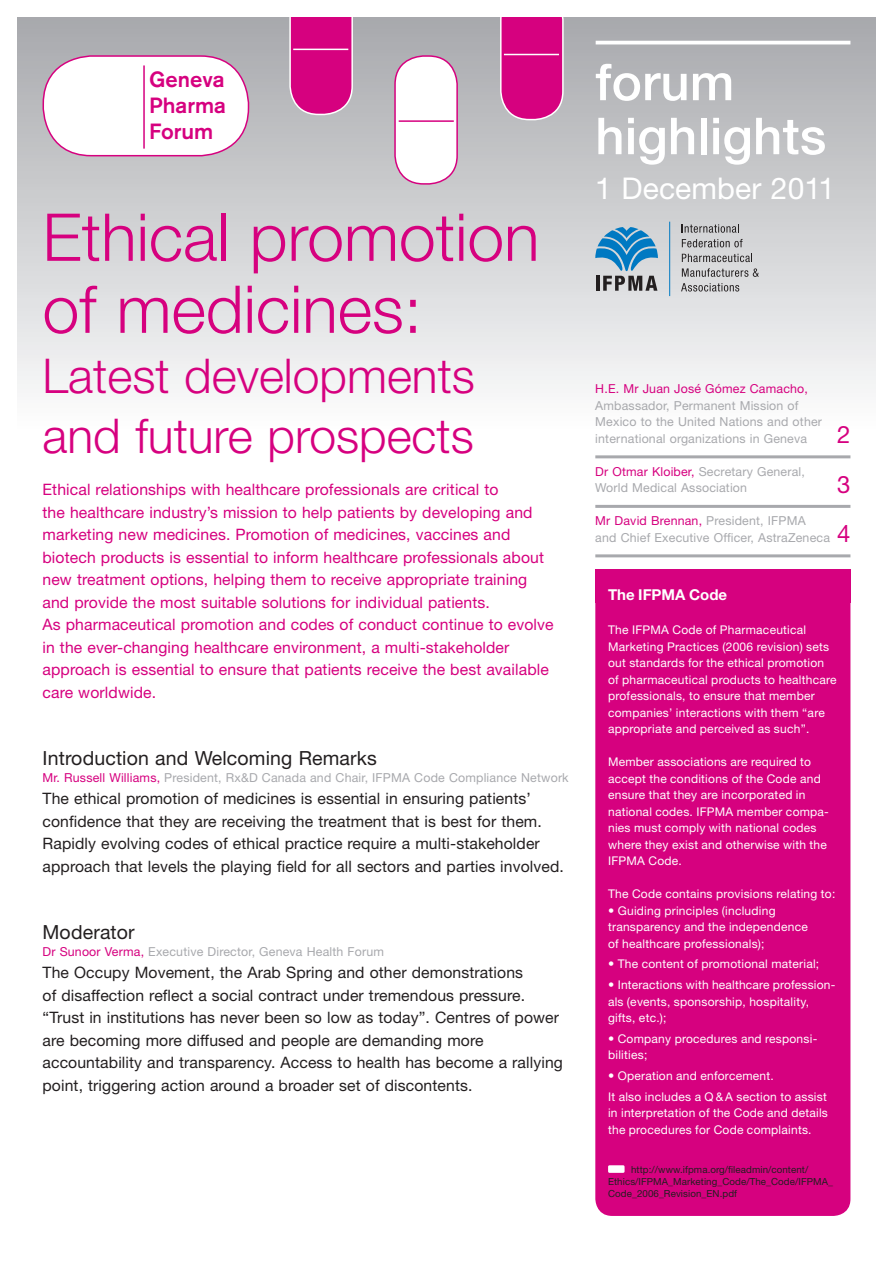
<style>
.page{position:relative;width:893px;height:1263px;background:#fff}
.page>*{position:absolute;margin:0;border:0;box-sizing:border-box;transform-origin:0 0}
.t1{font:300 66px/72px "Helvetica Neue LT Pro";color:#d6017f}
.t2{font:500 51px/54px "Helvetica Neue LT Pro";letter-spacing:.005em;color:#fff}
.t3{font:300 48px/60px "Helvetica Neue LT Pro";color:#d6017f}
.t4{font:30px "Helvetica Neue LT Pro";letter-spacing:.005em;color:#fff}
.t5{font:24px/49.9px "Helvetica Neue LT Pro";color:#d6017f;text-align:justify}
.t6{font:500 21.9px/25.8px "Akzidenz Grotesk Pro";color:#d6017f;text-align:justify}
.t7{font:19.5px "Helvetica Neue LT Pro";letter-spacing:.01em;color:#231f20}
.t8{font:15.75px/22.5px "Helvetica Neue LT Pro";letter-spacing:.01em;color:#231f20}
.t9{font:15.75px/22.5px "Helvetica Neue LT Pro";letter-spacing:.01em;color:#d6017f}
.t10{font:700 15px "Helvetica Neue LT Pro";color:#fff}
.t11{font:12.3px/16.5px "Helvetica Neue LT Pro";letter-spacing:.015em;color:#a8a9ad}
.t12{font:12.3px "Helvetica Neue LT Pro";letter-spacing:.015em;color:#d6017f}
.t13{font:12px/16.5px "Helvetica Neue LT Pro";letter-spacing:.02em;color:#fff}
.t14{font:9.75px/12px "Helvetica Neue LT Pro";letter-spacing:.01em;color:#231f20}
.s1{color:#d6017f}
.s2{font-size:12.3px}
</style>
<div class="page">
<div style="left:17px;top:17px;width:859px;height:553px;background:linear-gradient(to bottom,#abacb0,#fff)"></div>
<hr style="left:596px;top:41px;width:254px;height:3px;background:#fff">
<div style="left:595px;top:570px;width:255px;height:646px;background:#d6017f;border-radius:17px"></div>
<div style="left:608px;top:1165px;width:17px;height:8px;background:#fff;border-radius:2px"></div>
<svg style="left:682px;top:224px;width:57px;height:9px"></svg>
<svg style="left:682px;top:239px;width:61px;height:8px"></svg>
<svg style="left:682px;top:254px;width:70px;height:8px"></svg>
<svg style="left:682px;top:268px;width:77px;height:9px"></svg>
<svg style="left:681px;top:283px;width:58px;height:9px"></svg>
<svg style="left:595px;top:227px;width:63px;height:64px;background:#739fba"></svg>
<hr style="left:669px;top:222px;width:1px;height:74px;background:#0079c2">
<svg style="left:289px;top:17px;width:64px;height:98px;background:#d61b8a"></svg>
<hr style="left:293px;top:49px;width:55px;height:1px;background:#fff">
<div style="left:395px;top:56px;width:62px;height:128px;background:#fff;border-radius:28px"></div>
<div style="left:394px;top:55px;width:64px;height:130px;border:2px solid #d6017f;border-radius:28px"></div>
<hr style="left:399px;top:120px;width:55px;height:2px;background:#d6017f">
<svg style="left:500px;top:17px;width:64px;height:103px;background:#d61a8a"></svg>
<hr style="left:504px;top:54px;width:55px;height:1px;background:#fff">
<div style="left:43px;top:56px;width:205px;height:100px;background:#fff;border-radius:48px"></div>
<div style="left:43px;top:55px;width:206px;height:101px;border:2px solid #d6017f;border-radius:48px"></div>
<hr style="left:143px;top:65px;width:2px;height:84px;background:#d6017f">
<hr style="left:595px;top:455px;width:255px;height:3px;background:#a8a9ad">
<hr style="left:595px;top:505px;width:255px;height:3px;background:#a8a9ad">
<hr style="left:595px;top:554px;width:255px;height:3px;background:#a8a9ad">
<h3 class="t6" style="left:149px;top:66px;width:78px">Geneva Pharma Forum</h3>
<h1 class="t1" style="left:43px;top:200px;width:498px">Ethical promotion of medicines:</h1>
<h3 class="t3" style="left:43px;top:345px;width:434px">Latest developments and future prospects</h3>
<p class="t9" style="left:43px;top:478px;width:513px">Ethical relationships with healthcare professionals are critical to<br>the healthcare industry’s mission to help patients by developing and marketing new medicines. Promotion of medicines, vaccines and biotech products is essential to inform healthcare professionals about new treatment options, helping them to receive appropriate training and provide the most suitable solutions for individual patients.<br>As pharma ceutical promotion and codes of conduct continue to evolve in the ever-changing healthcare environment, a multi-stakeholder approach is essential to ensure that patients receive the best available care worldwide.</p>
<h3 class="t7" style="left:43px;top:747px;width:336px">Introduction and Welcoming Remarks</h3>
<p class="t11" style="left:43px;top:769px;width:528px"><span class="s1">Mr. Russell Williams,</span> President, Rx&amp;D Canada and Chair, IFPMA Code Compliance Network</p>
<p class="t8" style="left:43px;top:787px;width:523px">The ethical promotion of medicines is essential in ensuring patients’ confidence that they are receiving the treatment that is best for them.<br>Rapidly evolving codes of ethical practice require a multi-stakeholder approach that levels the playing field for all sectors and parties involved.</p>
<h3 class="t7" style="left:43px;top:921px;width:94px">Moderator</h3>
<p class="t11" style="left:43px;top:943px;width:343px"><span class="s1">Dr Sunoor Verma,</span> Executive Director, Geneva Health Forum</p>
<p class="t8" style="left:43px;top:961px;width:522px">The Occupy Movement, the Arab Spring and other demonstrations<br>of disaffection reflect a social contract under tremendous pressure. “Trust in institutions has never been so low as today”. Centres of power are becoming more diffused and people are demanding more accountability and transparency. Access to health has become a rallying point, triggering action around a broader set of discontents.</p>
<h2 class="t2" style="left:595px;top:55px;width:232px">forum highlights</h2>
<h3 class="t4" style="left:595px;top:171px;width:241px">1 December 2011</h3>
<p class="t12" style="left:595px;top:381px;width:214px">H.E. Mr Juan José Gómez Camacho,</p>
<p class="t11" style="left:595px;top:397px;width:228px">Ambassador, Permanent Mission of<br>Mexico to the United Nations and other international organizations in Geneva</p>
<p class="t11" style="left:595px;top:463px;width:211px"><span class="s1">Dr Otmar Kloiber,</span> Secretary General,<br>World Medical Association</p>
<p class="t11" style="left:595px;top:512px;width:236px"><span class="s1">Mr David Brennan,</span> President, IFPMA and Chief Executive Officer, AstraZeneca</p>
<h3 class="t5" style="left:837px;top:409px;width:15px">2<br>3<br>4</h3>
<p class="t10" style="left:608px;top:585px;width:121px">The IFPMA Code</p>
<p class="t13" style="left:608px;top:621px;width:230px">The IFPMA Code of Pharmaceutical Marketing Practices (2006 revision) sets out standards for the ethical promotion of pharmaceutical products to healthcare professionals, to ensure that member companies’ interactions with them “are appropriate and perceived as such”.</p>
<p class="t13" style="left:608px;top:753px;width:222px">Member associations are required to accept the conditions of the Code and ensure that they are incorporated in national codes. IFPMA member compa&shy;nies must comply with national codes where they exist and otherwise with the IFPMA Code.</p>
<p class="t13" style="left:608px;top:885px;width:229px">The Code contains provisions relating to:</p>
<p class="t13" style="left:608px;top:902px;width:201px"><span class="s2">•</span> Guiding principles (including transparency and the independence of healthcare professionals);</p>
<p class="t13" style="left:608px;top:956px;width:213px"><span class="s2">•</span> The content of promotional material;</p>
<p class="t13" style="left:608px;top:976px;width:229px"><span class="s2">•</span> Interactions with healthcare profession&shy;als (events, sponsorship, hospitality, gifts, etc.);</p>
<p class="t13" style="left:608px;top:1030px;width:211px"><span class="s2">•</span> Company procedures and responsi&shy;bilities;</p>
<p class="t13" style="left:608px;top:1065px;width:220px;line-height:20.7px"><span class="s2">•</span> Operation and enforcement.<br>It also includes a Q &amp; A section to assist</p>
<p class="t13" style="left:608px;top:1105px;width:221px">in interpretation of the Code and details the procedures for Code complaints.</p>
<p class="t14" style="left:608px;top:1163px;width:226px;text-indent:23px">http://www.ifpma.org/fileadmin/content/<br>Ethics/IFPMA_Marketing_Code/The_Code/IFPMA_<br>Code_2006_Revision_EN.pdf</p>
</div>
